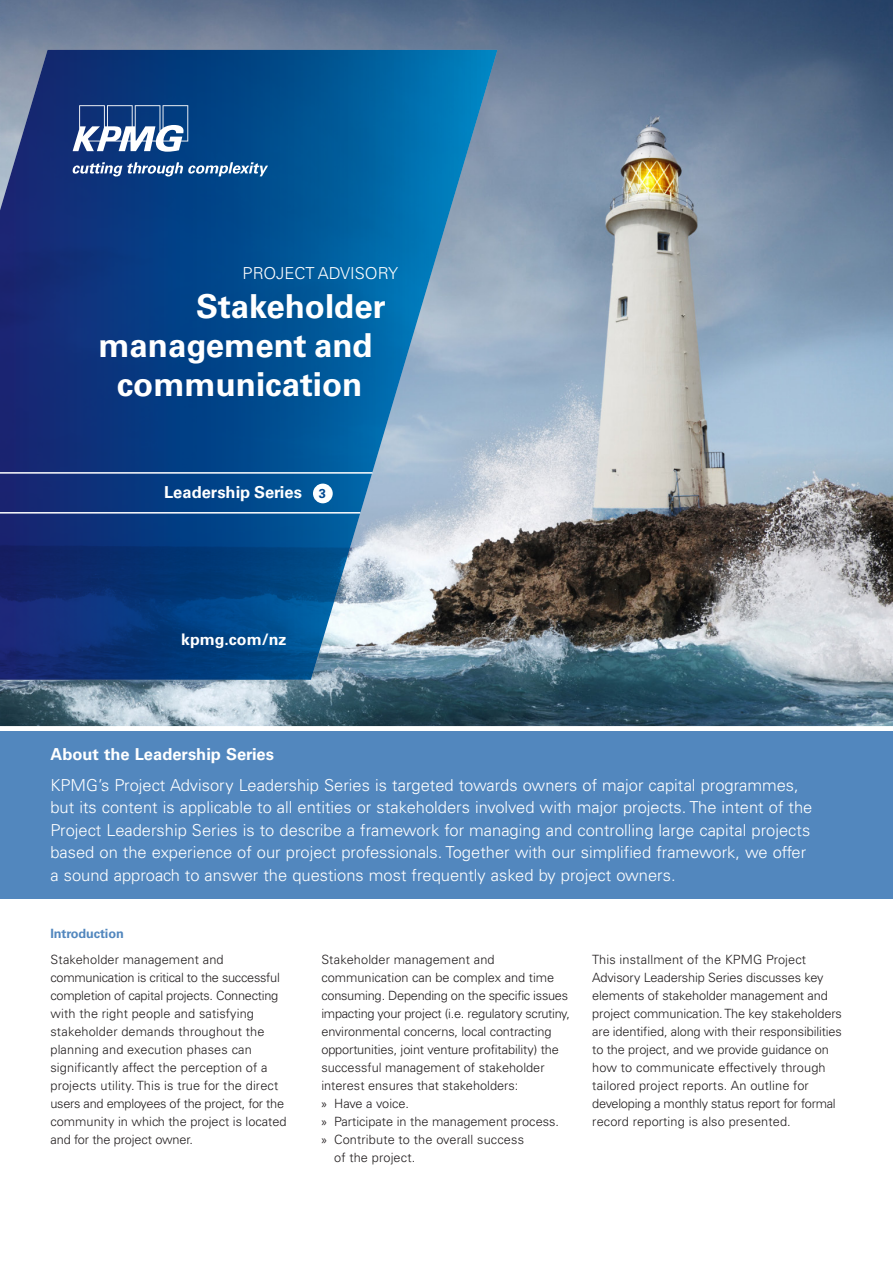
<style>
.page{position:relative;width:893px;height:1263px;background:#fff}
.page>*{position:absolute;margin:0;border:0;box-sizing:border-box;transform-origin:0 0}
.t1{font:700 33px "Univers";color:#fff}
.t2{font:300 16.5px/22.5px "Univers";color:#fff}
.t3{font:700 16.5px "Univers";color:#fff}
.t4{font:700 15.9px "Univers";color:#fff}
.t5{font:300 12.75px/18px "Univers";letter-spacing:-.01em;color:#231f20}
.t6{font:300 12.75px/18px "Univers";letter-spacing:.01em;color:#231f20}
.t7{font:700 12.75px "Univers";letter-spacing:-.01em;color:#5287be}
.s1{font-size:12.9px;color:#014790}
.s2{font-family:"Myriad Pro";font-weight:400}
</style>
<div class="page">
<img style="left:0;top:0;width:893px;height:726px">
<div style="left:0;top:730px;width:893px;height:168px;background:#5287be"></div>
<svg style="left:0;top:50px;width:497px;height:630px;background:#265b94"></svg>
<div style="left:313px;top:484px;width:20px;height:19px;background:#fff;border-radius:50%"></div>
<svg style="left:73px;top:105px;width:195px;height:71px;background:#36649a"></svg>
<svg style="left:0;top:726px;width:892px;height:1px"></svg>
<hr style="left:0;top:472px;width:372px;height:2px;background:#fff">
<hr style="left:0;top:512px;width:360px;height:2px;background:#fff">
<p class="t2" style="left:243px;top:262px;width:157px">PROJECT ADVISORY</p>
<h1 class="t1" style="left:196px;top:287px;width:191px">Stakeholder</h1>
<h1 class="t1" style="left:98px;top:326px;width:276px">management and</h1>
<h1 class="t1" style="left:117px;top:365px;width:247px">communication</h1>
<p class="t3" style="left:164px;top:483px;width:163px">Leadership Series <span class="s1">3</span></p>
<p class="t4" style="left:181px;top:630px;width:107px">kpmg.com/nz</p>
<p class="t3" style="left:50px;top:744px;width:225px">About the Leadership Series</p>
<p class="t2" style="left:50px;top:774px;width:763px">KPMG’s Project Advisory Leadership Series is targeted towards owners of major capital programmes, but its content is applicable to all entities or stakeholders involved with major projects. The intent of the Project Leadership Series is to describe a framework for managing and controlling large capital projects based on the experience of our project professionals. Together with our simplified framework, we offer a sound approach to answer the questions most frequently asked by project owners.</p>
<p class="t7" style="left:50px;top:926px;width:75px">Introduction</p>
<p class="t6" style="left:50px;top:951px;width:238px">Stakeholder management and communication is critical to the successful completion of capital projects. Connecting with the right people and satisfying stakeholder demands throughout the planning and execution phases can significantly affect the perception of a projects utility. This is true for the direct users and employees of the project, for the community in which the project is located and for the project owner.</p>
<p class="t6" style="left:321px;top:951px;width:175px">Stakeholder management and</p>
<p class="t5" style="left:321px;top:969px;width:234px">communication can be complex and time</p>
<p class="t5" style="left:321px;top:987px;width:248px">consuming. Depending on the specific issues</p>
<p class="t5" style="left:321px;top:1005px;width:250px">impacting your project (i.e. regulatory scrutiny,</p>
<p class="t5" style="left:321px;top:1023px;width:232px">environmental concerns, local contracting</p>
<p class="t5" style="left:321px;top:1041px;width:239px">opportunities, joint venture profitability) the</p>
<p class="t5" style="left:321px;top:1059px;width:225px">successful management of stakeholder</p>
<p class="t5" style="left:321px;top:1077px;width:198px">interest ensures that stakeholders:</p>
<p class="t5" style="left:321px;top:1095px;width:89px"><span class="s2">»</span> Have a voice.</p>
<p class="t5" style="left:321px;top:1113px;width:239px"><span class="s2">»</span> Participate in the management process.</p>
<p class="t6" style="left:321px;top:1131px;width:204px"><span class="s2">»</span> Contribute to the overall success</p>
<p class="t6" style="left:334px;top:1149px;width:83px">of the project.</p>
<p class="t5" style="left:592px;top:951px;width:251px">This installment of the KPMG Project Advisory Leadership Series discusses key elements of stakeholder management and project communication. The key stakeholders are identified, along with their responsibilities to the project, and we provide guidance on how to communicate effectively through tailored project reports. An outline for developing a monthly status report for formal record reporting is also presented.</p>
</div>
